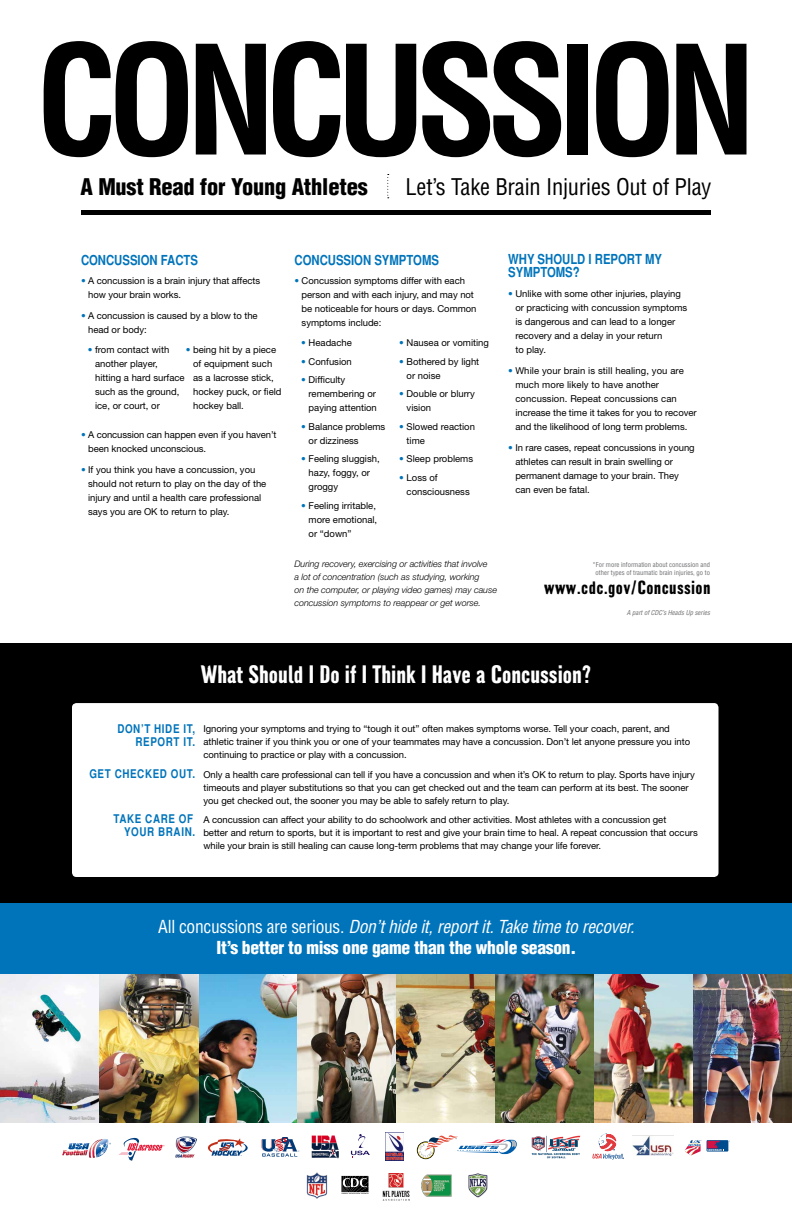
<style>
.page{position:relative;width:792px;height:1224px;background:#fff}
.page>*{position:absolute;margin:0;border:0;box-sizing:border-box;transform-origin:0 0}
.t1{font:700 condensed 147.7px "Helvetica";letter-spacing:-.075em;color:#000}
.t2{font:27.5px "Gazz";letter-spacing:.025em;color:#fff}
.t3{font:condensed 22.45px "Helvetica";letter-spacing:-.01em;color:#000}
.t4{font:900 condensed 22.45px "Helvetica";letter-spacing:-.01em;color:#000}
.t5{font:20.65px "Gazz";letter-spacing:.05em;color:#000}
.t6{font:900 condensed 17.5px/21px "Helvetica";letter-spacing:-.015em;color:#fff;text-align:center}
.t7{font:700 condensed 13.8px/13px "Helvetica";color:#0074bb}
.t8{font:9.5px/14px "Helvetica Neue";letter-spacing:-.005em;color:#000}
.t9{font:italic 300 9px/13px "Helvetica Neue";letter-spacing:-.005em;color:#000}
.t10{font:condensed 6.6px/7.9px "Helvetica";color:#6d6e71;text-align:center}
.t11{font:italic condensed 6.6px "Helvetica";color:#6d6e71}
.t12{font:700 3px "Proxima Nova";color:#fff}
.s1{color:#0074bb}
.s2{font-family:"Helvetica";font-weight:700;font-stretch:condensed;font-size:12px;color:#0074bb}
.s3{font-weight:400}
.s4{font-weight:400;font-style:italic}
</style>
<div class="page">
<div style="left:81px;top:210px;width:630px;height:5px;background:#000"></div>
<svg style="left:387px;top:174px;width:2px;height:24px"></svg>
<div style="left:0;top:644px;width:792px;height:478px;background:#000"></div>
<div style="left:72px;top:703px;width:647px;height:174px;background:#fff;border-radius:4px"></div>
<div style="left:0;top:903px;width:792px;height:219px;background:#0074bb"></div>
<img style="left:0;top:974px;width:99px;height:148px">
<img style="left:198px;top:974px;width:99px;height:148px">
<img style="left:99px;top:974px;width:99px;height:148px">
<img style="left:396px;top:974px;width:99px;height:148px">
<img style="left:594px;top:974px;width:99px;height:148px">
<img style="left:297px;top:974px;width:99px;height:148px">
<img style="left:495px;top:974px;width:99px;height:148px">
<img style="left:693px;top:974px;width:99px;height:148px">
<svg style="left:69px;top:1116px;width:27px;height:4px"></svg>
<img style="left:306px;top:1172px;width:22px;height:27px">
<img style="left:383px;top:1173px;width:26px;height:28px">
<img style="left:421px;top:1174px;width:31px;height:23px">
<img style="left:468px;top:1173px;width:20px;height:25px">
<svg style="left:341px;top:1176px;width:29px;height:18px"></svg>
<img style="left:311px;top:1135px;width:28px;height:23px">
<svg style="left:685px;top:1140px;width:45px;height:15px"></svg>
<img style="left:632px;top:1136px;width:41px;height:20px">
<img style="left:385px;top:1133px;width:19px;height:28px">
<svg style="left:592px;top:1134px;width:32px;height:26px"></svg>
<svg style="left:207px;top:1138px;width:41px;height:18px"></svg>
<svg style="left:261px;top:1137px;width:38px;height:20px"></svg>
<svg style="left:62px;top:1139px;width:49px;height:19px"></svg>
<img style="left:176px;top:1137px;width:21px;height:21px">
<img style="left:531px;top:1135px;width:50px;height:23px">
<svg style="left:351px;top:1134px;width:19px;height:23px"></svg>
<svg style="left:417px;top:1135px;width:100px;height:24px"></svg>
<svg style="left:119px;top:1138px;width:46px;height:23px"></svg>
<h1 class="t1" style="left:36px;top:11px;width:723px">CONCUSSION</h1>
<h1 class="t4" style="left:81px;top:173px;width:289px">A Must Read for Young Athletes</h1>
<h1 class="t3" style="left:406px;top:173px;width:307px">Let’s Take Brain Injuries Out of Play</h1>
<h1 class="t7" style="left:81px;top:253px;width:119px">CONCUSSION FACTS</h1>
<p class="t8" style="left:88px;top:274px;width:174px;text-indent:-7px"><span class="s1">•</span> A concussion is a brain injury that affects how your brain works.</p>
<p class="t8" style="left:88px;top:309px;width:171px;text-indent:-7px"><span class="s1">•</span> A concussion is caused by a blow to the head or body:</p>
<p class="t8" style="left:88px;top:342px;width:83px"><span class="s1">•</span> from contact with</p>
<p class="t8" style="left:186px;top:342px;width:92px"><span class="s1">•</span> being hit by a piece</p>
<p class="t8" style="left:95px;top:356px;width:64px">another player,</p>
<p class="t8" style="left:95px;top:356px;width:180px;text-indent:98px">of equipment such hitting a hard surface as a lacrosse stick, such as the ground,</p>
<p class="t8" style="left:193px;top:384px;width:90px">hockey puck, or field</p>
<p class="t8" style="left:95px;top:398px;width:66px">ice, or court, or</p>
<p class="t8" style="left:193px;top:398px;width:52px">hockey ball.</p>
<p class="t8" style="left:88px;top:427px;width:190px;text-indent:-7px"><span class="s1">•</span> A concussion can happen even if you haven’t been knocked unconscious.</p>
<p class="t8" style="left:88px;top:462px;width:180px;text-indent:-7px"><span class="s1">•</span> If you think you have a concussion, you should not return to play on the day of the injury and until a health care professional says you are OK to return to play.</p>
<h1 class="t7" style="left:295px;top:253px;width:146px">CONCUSSION SYMPTOMS</h1>
<p class="t8" style="left:302px;top:274px;width:176px;text-indent:-7px"><span class="s1">•</span> Concussion symptoms differ with each person and with each injury, and may not be noticeable for hours or days. Common symptoms include:</p>
<p class="t8" style="left:301px;top:336px;width:52px"><span class="s1">•</span> Headache</p>
<p class="t8" style="left:399px;top:336px;width:91px"><span class="s1">•</span> Nausea or vomiting</p>
<p class="t8" style="left:301px;top:354px;width:52px"><span class="s1">•</span> Confusion</p>
<p class="t8" style="left:407px;top:354px;width:74px;text-indent:-7px"><span class="s1">•</span> Bothered by light or noise</p>
<p class="t8" style="left:309px;top:373px;width:69px;text-indent:-7px"><span class="s1">•</span> Difficulty remembering or</p>
<p class="t8" style="left:399px;top:387px;width:77px"><span class="s1">•</span> Double or blurry</p>
<p class="t8" style="left:309px;top:401px;width:70px">paying attention</p>
<p class="t8" style="left:407px;top:401px;width:26px">vision</p>
<p class="t8" style="left:301px;top:419px;width:86px"><span class="s1">•</span> Balance problems</p>
<p class="t8" style="left:399px;top:419px;width:77px"><span class="s1">•</span> Slowed reaction</p>
<p class="t8" style="left:309px;top:433px;width:52px">or dizziness</p>
<p class="t8" style="left:407px;top:433px;width:20px">time</p>
<p class="t8" style="left:301px;top:452px;width:80px"><span class="s1">•</span> Feeling sluggish,</p>
<p class="t8" style="left:399px;top:452px;width:75px"><span class="s1">•</span> Sleep problems</p>
<p class="t8" style="left:309px;top:466px;width:63px">hazy, foggy, or</p>
<p class="t8" style="left:399px;top:470px;width:40px"><span class="s1">•</span> Loss of</p>
<p class="t8" style="left:309px;top:480px;width:31px">groggy</p>
<p class="t8" style="left:407px;top:484px;width:65px">consciousness</p>
<p class="t8" style="left:309px;top:498px;width:70px;text-indent:-7px"><span class="s1">•</span> Feeling irritable, more emotional, or “down”</p>
<p class="t9" style="left:295px;top:557px;width:204px">During recovery, exercising or activities that involve<br>a lot of concentration (such as studying, working<br>on the computer, or playing video games) may cause concussion symptoms to reappear or get worse.</p>
<h1 class="t7" style="left:508px;top:253px;width:155px">WHY SHOULD I REPORT MY<br>SYMPTOMS?</h1>
<p class="t8" style="left:515px;top:287px;width:173px;text-indent:-7px"><span class="s1">•</span> Unlike with some other injuries, playing or practicing with concussion symptoms is dangerous and can lead to a longer recovery and a delay in your return<br>to play.</p>
<p class="t8" style="left:515px;top:363px;width:183px;text-indent:-7px"><span class="s1">•</span> While your brain is still healing, you are much more likely to have another concussion. Repeat concussions can increase the time it takes for you to recover and the likelihood of long term problems.</p>
<p class="t8" style="left:515px;top:440px;width:181px;text-indent:-7px"><span class="s1">•</span> In rare cases, repeat concussions in young athletes can result in brain swelling or permanent damage to your brain. They can even be fatal.</p>
<p class="t10" style="left:593px;top:560px;width:119px">*For more information about concussion and other types of traumatic brain injuries, go to</p>
<h1 class="t5" style="left:545px;top:577px;width:167px">www.cdc.gov/Concussion</h1>
<p class="t11" style="left:627px;top:608px;width:85px">A part of CDC’s Heads Up series</p>
<p class="t2" style="left:201px;top:661px;width:391px">What Should I Do if I Think I Have a Concussion?</p>
<p class="t8" style="left:117px;top:721px;width:554px"><span class="s2">DON’T HIDE IT,</span> Ignoring your symptoms and trying to “tough it out” often makes symptoms worse. Tell your coach, parent, and</p>
<p class="t8" style="left:136px;top:734px;width:556px"><span class="s2">REPORT IT.</span> athletic trainer if you think you or one of your teammates may have a concussion. Don’t let anyone pressure you into</p>
<p class="t8" style="left:203px;top:747px;width:205px">continuing to practice or play with a concussion.</p>
<p class="t8" style="left:203px;top:768px;width:493px;line-height:13px;text-indent:-114px"><span class="s2">GET CHECKED OUT.</span> Only a health care professional can tell if you have a concussion and when it’s OK to return to play. Sports have injury timeouts and player substitutions so that you can get checked out and the team can perform at its best. The sooner you get checked out, the sooner you may be able to safely return to play.</p>
<p class="t8" style="left:113px;top:813px;width:554px"><span class="s2">TAKE CARE OF</span> A concussion can affect your ability to do schoolwork and other activities. Most athletes with a concussion get</p>
<p class="t8" style="left:124px;top:826px;width:575px"><span class="s2">YOUR BRAIN.</span> better and return to sports, but it is important to rest and give your brain time to heal. A repeat concussion that occurs</p>
<p class="t8" style="left:203px;top:839px;width:399px">while your brain is still healing can cause long-term problems that may change your life forever.</p>
<p class="t6" style="left:158px;top:916px;width:478px"><span class="s3">All concussions are serious.</span> <span class="s4">Don’t hide it, report it. Take time to recover.<br></span>It’s better to miss one game than the whole season.</p>
<p class="t12" style="left:69px;top:1117px;width:27px">Photo © Tom Zikas</p>
</div>
